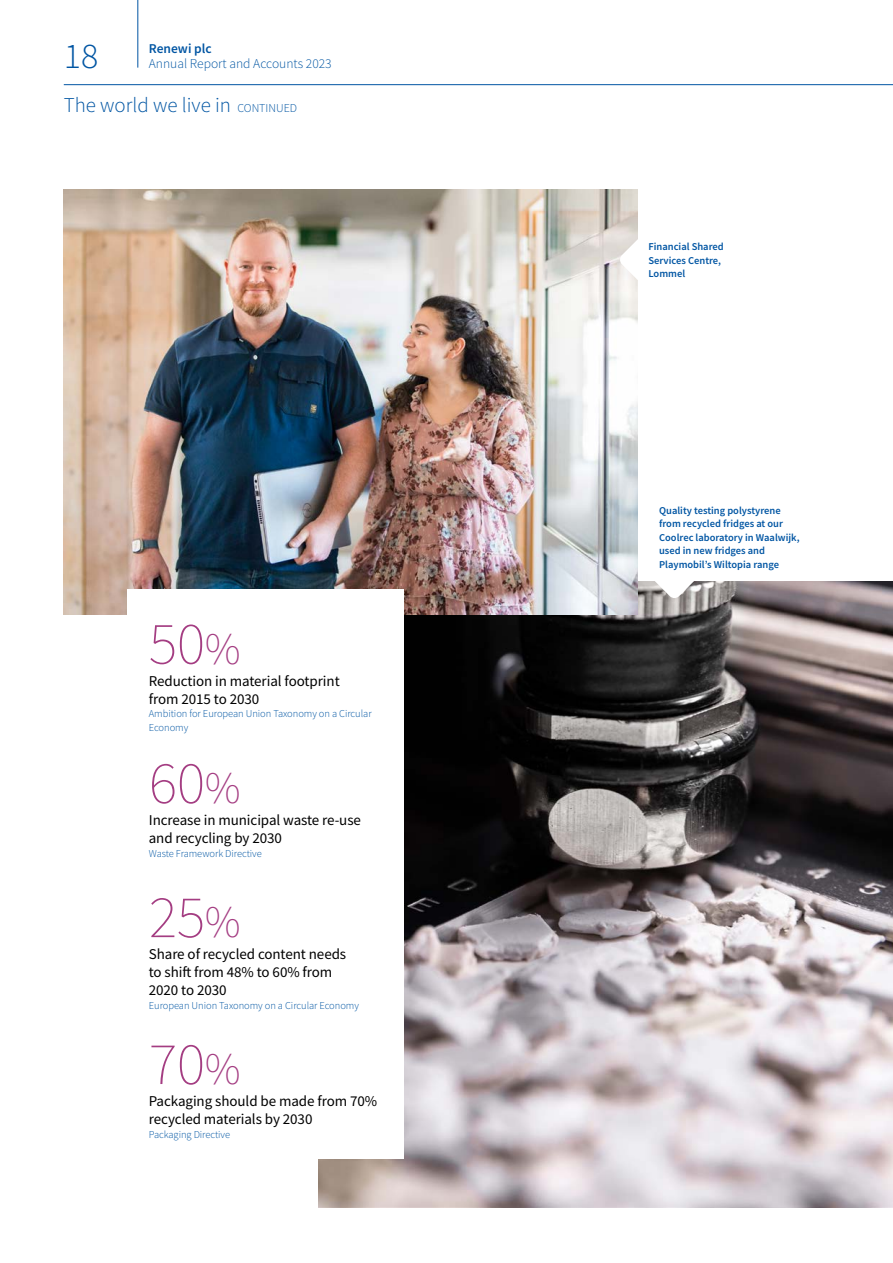
<style>
.page{position:relative;width:893px;height:1263px;background:#fff}
.page>*{position:absolute;margin:0;border:0;box-sizing:border-box;transform-origin:0 0}
.t1{font:200 60px "Source Sans Pro";letter-spacing:-.005em;color:#a43d82}
.t2{font:300 36px "Source Sans Pro";color:#0055a3}
.t3{font:300 21px "Source Sans Pro";color:#0055a3}
.t4{font:15px/18px "Source Sans Pro";letter-spacing:-.005em;color:#000}
.t5{font:300 13.5px "Source Sans Pro";color:#0055a3}
.t6{font:600 13.5px "Source Sans Pro";color:#0055a3}
.t7{font:600 10.5px/13.5px "Source Sans Pro";color:#0055a3}
.t8{font:300 10.5px/13.5px "Source Sans Pro";letter-spacing:-.005em;color:#0055a3}
.s1{font-size:12px}
.s2{font-size:45px}
</style>
<div class="page">
<img style="left:319px;top:581px;width:574px;height:626px">
<img style="left:64px;top:190px;width:574px;height:424px">
<div style="left:128px;top:590px;width:276px;height:569px;background:#fff"></div>
<svg style="left:652px;top:581px;width:45px;height:18px"></svg>
<svg style="left:619px;top:237px;width:19px;height:45px"></svg>
<hr style="left:138px;top:0;width:1px;height:68px;background:#0055a3">
<hr style="left:64px;top:84px;width:829px;height:1px;background:#0055a3">
<h2 class="t2" style="left:64px;top:34px;width:36px">18</h2>
<p class="t6" style="left:149px;top:39px;width:64px">Renewi plc</p>
<p class="t5" style="left:149px;top:55px;width:184px">Annual Report and Accounts 2023</p>
<h3 class="t3" style="left:64px;top:92px;width:235px">The world we live in <span class="s1">CONTINUED</span></h3>
<h1 class="t1" style="left:149px;top:607px;width:93px">50<span class="s2">%</span></h1>
<p class="t4" style="left:149px;top:672px;width:192px">Reduction in material footprint from 2015 to 2030</p>
<p class="t8" style="left:149px;top:707px;width:224px">Ambition for European Union Taxonomy on a Circular<br>Economy</p>
<h1 class="t1" style="left:149px;top:747px;width:93px">60<span class="s2">%</span></h1>
<p class="t4" style="left:149px;top:811px;width:214px">Increase in municipal waste re-use and recycling by 2030</p>
<p class="t8" style="left:149px;top:846px;width:115px">Waste Framework Directive</p>
<h1 class="t1" style="left:149px;top:881px;width:93px">25<span class="s2">%</span></h1>
<p class="t4" style="left:149px;top:945px;width:199px">Share of recycled content needs to shift from 48% to 60% from<br>2020 to 2030</p>
<p class="t8" style="left:149px;top:999px;width:212px">European Union Taxonomy on a Circular Economy</p>
<h1 class="t1" style="left:149px;top:1028px;width:93px">70<span class="s2">%</span></h1>
<p class="t4" style="left:149px;top:1092px;width:230px">Packaging should be made from 70% recycled materials by 2030</p>
<p class="t8" style="left:149px;top:1127px;width:83px">Packaging Directive</p>
<p class="t7" style="left:648px;top:240px;width:77px">Financial Shared<br>Services Centre,<br>Lommel</p>
<p class="t7" style="left:659px;top:503px;width:142px">Quality testing polystyrene from recycled fridges at our<br>Coolrec laboratory in Waalwijk, used in new fridges and<br>Playmobil’s Wiltopia range</p>
</div>
